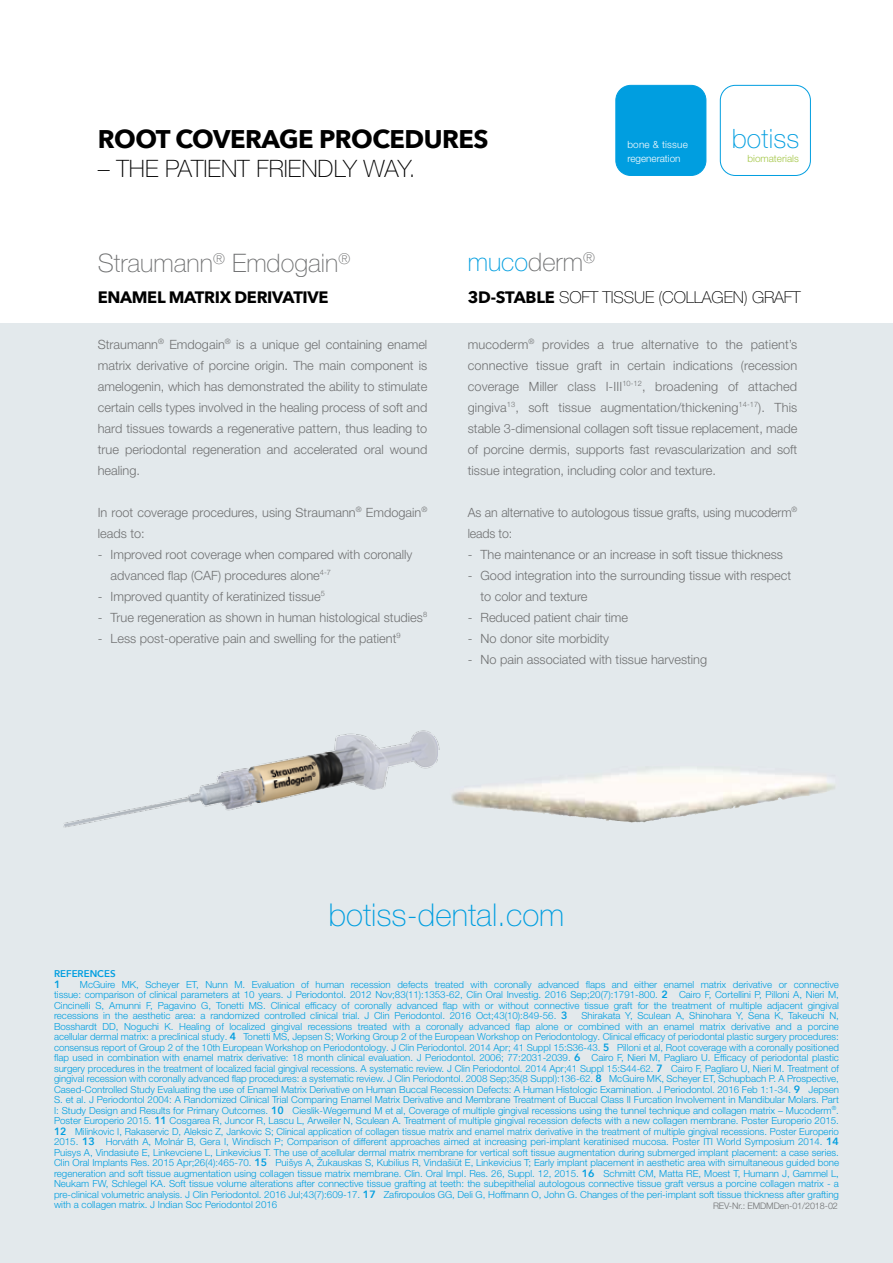
<style>
.page{position:relative;width:893px;height:1263px;background:#fff}
.page>*{position:absolute;margin:0;border:0;box-sizing:border-box;transform-origin:0 0}
.t1{font:100 31.5px "Helvetica Neue LT Pro";color:#009ee0}
.t2{font:100 26.7px "Helvetica Neue LT Pro";letter-spacing:.01em;color:#009ee0}
.t3{font:700 25.5px "Avenir Next";letter-spacing:-.02em;color:#000}
.t4{font:100 25.5px "Helvetica Neue LT Pro";color:#707172}
.t5{font:100 25.5px "Helvetica Neue LT Pro";color:#009ee0}
.t6{font:100 24px "Helvetica Neue LT Pro";color:#000}
.t7{font:100 16.5px "Helvetica Neue LT Pro";letter-spacing:-.01em;color:#000}
.t8{font:700 16.5px "Avenir Next";letter-spacing:-.02em;color:#000}
.t9{font:300 12.75px/21px "Helvetica Neue LT Pro";color:#707172}
.t10{font:600 10.5px "Avenir Next";color:#009ee0}
.t11{font:300 9.9px/14.4px "Helvetica Neue LT Pro";color:#fff}
.t12{font:300 9.9px "Helvetica Neue LT Pro";color:#a3c646}
.t13{font:300 9.75px/10.5px "Helvetica Neue LT Pro";color:#009ee0;text-align:justify}
.t14{font:600 9.75px "Avenir Next";color:#009ee0}
.t15{font:300 9px "Helvetica Neue LT Pro";letter-spacing:-.01em;color:#707172}
.s1{color:#707172}
.s2{font-family:"Avenir Next";font-weight:700}
.s3{font-family:"Avenir Next";font-weight:600;font-size:10.5px}
</style>
<div class="page">
<div style="left:0;top:323px;width:893px;height:940px;background:#e3e9ec"></div>
<div style="left:720px;top:85px;width:91px;height:91px;border:1px solid #009ee0;border-radius:15px"></div>
<div style="left:616px;top:85px;width:90px;height:90px;background:#009ee0;border-radius:15px"></div>
<div style="left:615px;top:85px;width:91px;height:91px;border:1px solid #009ee0;border-radius:15px"></div>
<img style="left:63px;top:730px;width:377px;height:98px">
<svg style="left:439px;top:750px;width:396px;height:78px"></svg>
<img style="left:548px;top:763px;width:161px;height:13px">
<h3 class="t3" style="left:98px;top:117px;width:392px">ROOT COVERAGE PROCEDURES</h3>
<h3 class="t6" style="left:98px;top:154px;width:319px">– THE PATIENT FRIENDLY WAY.</h3>
<h3 class="t4" style="left:98px;top:248px;width:254px">Straumann<sup>®</sup> Emdogain<sup>®</sup></h3>
<h3 class="t5" style="left:468px;top:247px;width:129px">muco<span class="s1">derm</span><sup>®</sup></h3>
<p class="t11" style="left:627px;top:137px;width:62px">bone &amp; tissue regeneration</p>
<h2 class="t2" style="left:732px;top:123px;width:69px">botiss</h2>
<p class="t12" style="left:747px;top:153px;width:53px">biomaterials</p>
<h3 class="t8" style="left:98px;top:283px;width:232px">ENAMEL MATRIX DERIVATIVE</h3>
<p class="t9" style="left:98px;top:333px;width:331px;text-align:justify">Straumann<sup>®</sup> Emdogain<sup>®</sup> is a unique gel containing enamel matrix derivative of porcine origin. The main component is amelogenin, which has demonstrated the ability to stimulate certain cells types involved in the healing process of soft and hard tissues towards a regenerative pattern, thus leading to true periodontal regeneration and accelerated oral wound healing.</p>
<h3 class="t9" style="left:98px;top:501px;width:331px">In root coverage procedures, using Straumann<sup>®</sup> Emdogain<sup>® </sup>leads to:</h3>
<h3 class="t9" style="left:111px;top:543px;width:303px;text-indent:-13px">- Improved root coverage when compared with coronally advanced flap (CAF) procedures alone<sup>4-7</sup></h3>
<h3 class="t9" style="left:98px;top:585px;width:229px">- Improved quantity of keratinized tissue<sup>5</sup></h3>
<h3 class="t9" style="left:98px;top:606px;width:331px">- True regeneration as shown in human histological studies<sup>8</sup></h3>
<h3 class="t9" style="left:98px;top:627px;width:304px">- Less post-operative pain and swelling for the patient<sup>9</sup></h3>
<h3 class="t7" style="left:468px;top:287px;width:335px"><span class="s2">3D-STABLE</span> SOFT TISSUE (COLLAGEN) GRAFT</h3>
<p class="t9" style="left:468px;top:333px;width:331px;text-align:justify">mucoderm<sup>®</sup> provides a true alternative to the patient’s connective tissue graft in certain indications (recession coverage Miller class I-III<sup>10-12</sup>, broadening of attached gingiva<sup>13</sup>, soft tissue augmentation/thickening<sup>14-17</sup>). This stable 3-dimensional collagen soft tissue replacement, made of porcine dermis, supports fast revascularization and soft tissue integration, including color and texture.</p>
<h3 class="t9" style="left:468px;top:501px;width:331px">As an alternative to autologous tissue grafts, using mucoderm<sup>® </sup>leads to:</h3>
<h3 class="t9" style="left:468px;top:543px;width:317px">- The maintenance or an increase in soft tissue thickness</h3>
<h3 class="t9" style="left:480px;top:564px;width:312px;text-indent:-13px">- Good integration into the surrounding tissue with respect to color and texture</h3>
<h3 class="t9" style="left:468px;top:606px;width:162px">- Reduced patient chair time</h3>
<h3 class="t9" style="left:468px;top:627px;width:143px">- No donor site morbidity</h3>
<h3 class="t9" style="left:468px;top:648px;width:241px">- No pain associated with tissue harvesting</h3>
<h1 class="t1" style="left:329px;top:896px;width:237px">botiss-dental.com</h1>
<p class="t14" style="left:54px;top:965px;width:63px">REFERENCES</p>
<p class="t10" style="left:54px;top:975px;width:8px">1</p>
<p class="t13" style="left:54px;top:979px;width:786px;text-indent:26px">McGuire MK, Scheyer ET, Nunn M. Evaluation of human recession defects treated with coronally advanced flaps and either enamel matrix derivative or connective tissue: comparison of clinical parameters at 10 years. J Periodontol. 2012 Nov;83(11):1353-62, Clin Oral Investig. 2016 Sep;20(7):1791-800. <span class="s3">2</span> Cairo F, Cortellini P, Pilloni A, Nieri M, Cincinelli S, Amunni F, Pagavino G, Tonetti MS. Clinical efficacy of coronally advanced flap with or without connective tissue graft for the treatment of multiple adjacent gingival recessions in the aesthetic area: a randomized controlled clinical trial. J Clin Periodontol. 2016 Oct;43(10):849-56. <span class="s3">3</span></p>
<p class="t13" style="left:54px;top:1010px;width:787px;text-indent:527px">Shirakata Y, Sculean A, Shinohara Y, Sena K, Takeuchi N, Bosshardt DD, Noguchi K. Healing of localized gingival recessions treated with a coronally advanced flap alone or combined with an enamel matrix derivative and a porcine acellular dermal matrix: a preclinical study. <span class="s3">4</span> Tonetti MS, Jepsen S; Working Group 2 of the European Workshop on Periodontology. Clinical efficacy of periodontal plastic surgery procedures: consensus report of Group 2 of the 10th European Workshop on Periodontology. J Clin Periodontol. 2014 Apr; 41 Suppl 15:S36-43. <span class="s3">5</span> Pilloni et al, Root coverage with a coronally positioned flap used in combination with enamel matrix derivative: 18 month clinical evaluation. J Periodontol. 2006; 77:2031-2039. <span class="s3">6</span> Cairo F, Nieri M, Pagliaro U. Efficacy of periodontal plastic surgery procedures in the treatment of localized facial gingival recessions. A systematic review. J Clin Periodontol. 2014 Apr;41 Suppl 15:S44-62. <span class="s3">7</span> Cairo F, Pagliaro U, Nieri M. Treatment of gingival recession with coronally advanced flap procedures: a systematic review. J Clin Periodontol. 2008 Sep;35(8 Suppl):136-62. <span class="s3">8</span> McGuire MK, Scheyer ET, Schupbach P. A Prospective, Cased-Controlled Study Evaluating the use of Enamel Matrix Derivative on Human Buccal Recession Defects: A Human Histologic Examination. J Periodontol. 2016 Feb 1:1-34. <span class="s3">9</span> Jepsen S. et al. J Periodontol 2004: A Randomized Clinical Trial Comparing Enamel Matrix Derivative and Membrane Treatment of Buccal Class II Furcation Involvement in Mandibular Molars. Part I: Study Design and Results for Primary Outcomes. <span class="s3">10</span> Cieslik-Wegemund M et al, Coverage of multiple gingival recessions using the tunnel technique and collagen matrix – Mucoderm<sup>®</sup>.<br>Poster Europerio 2015. <span class="s3">11</span> Cosgarea R, Juncor R, Lascu L, Arweiler N, Sculean A. Treatment of multiple gingival recession defects with a new collagen membrane. Poster Europerio 2015.<br><span class="s3">12</span> Milinkovic I, Rakaservic D, Aleksic Z, Jankovic S; Clinical application of collagen tissue matrix and enamel matrix derivative in the treatment of multiple gingival recessions. Poster Europerio 2015. <span class="s3">13</span> Horváth A, Molnár B, Gera I, Windisch P; Comparison of different approaches aimed at increasing peri-implant keratinised mucosa. Poster ITI World Symposium 2014. <span class="s3">14<br></span>Puisys A, Vindasiute E, Linkevciene L, Linkevicius T. The use of acellular dermal matrix membrane for vertical soft tissue augmentation during submerged implant placement: a case series.<br>Clin Oral Implants Res. 2015 Apr;26(4):465-70. <span class="s3">15</span> Puišys A, Žukauskas S, Kubilius R, Vindašiūt E, Linkevicius T; Early implant placement in aesthetic area with simultaneous guided bone regeneration and soft tissue augmentation using collagen tissue matrix membrane. Clin. Oral Impl. Res. 26, Suppl. 12, 2015. <span class="s3">16</span> Schmitt CM, Matta RE, Moest T, Humann J, Gammel L, Neukam FW, Schlegel KA. Soft tissue volume alterations after connective tissue grafting at teeth: the subepithelial autologous connective tissue graft versus a porcine collagen matrix - a pre-clinical volumetric analysis. J Clin Periodontol. 2016 Jul;43(7):609-17. <span class="s3">17</span> Zafiropoulos GG, Deli G, Hoffmann O, John G. Changes of the peri-implant soft tissue thickness after grafting with a collagen matrix. J Indian Soc Periodontol 2016</p>
<p class="t15" style="left:713px;top:1200px;width:126px">REV-Nr.: EMDMDen-01/2018-02</p>
</div>
